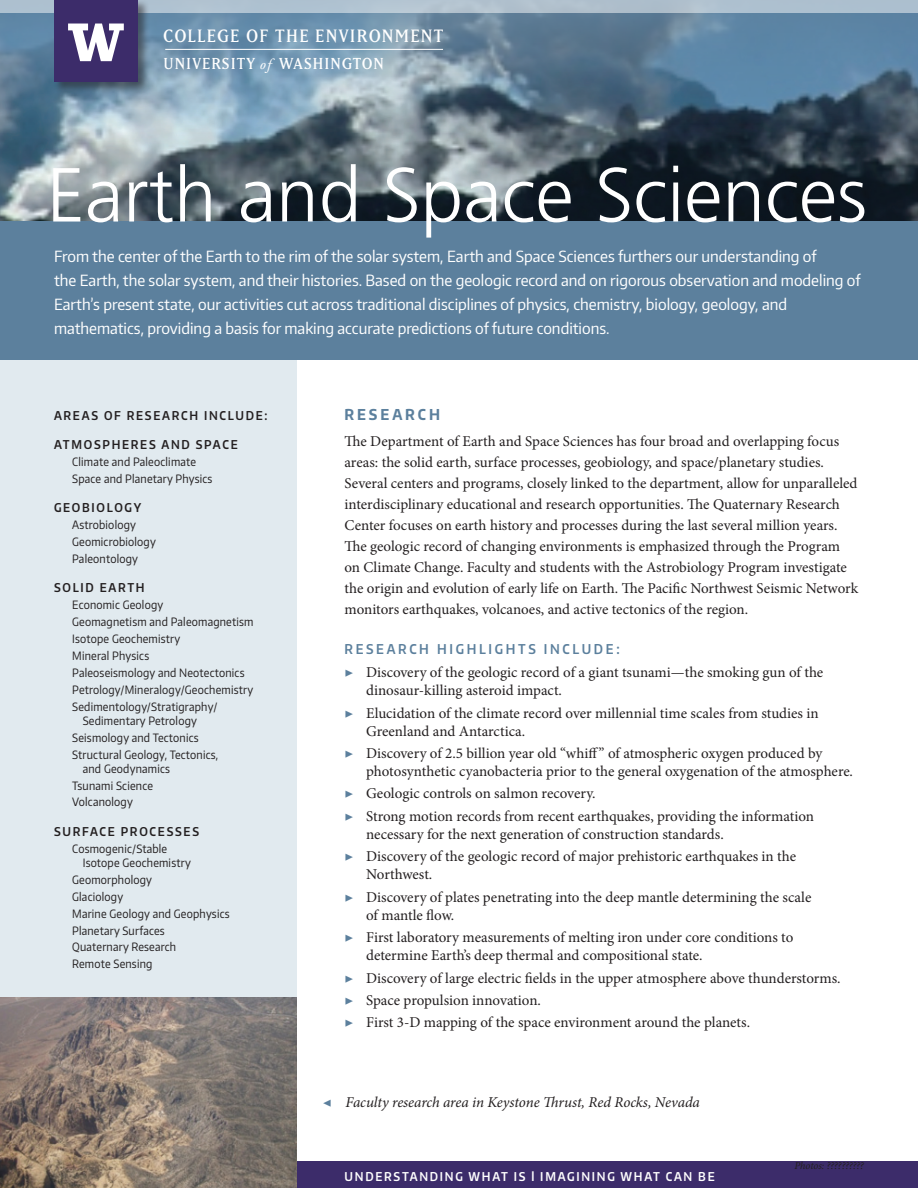
<style>
.page{position:relative;width:918px;height:1188px;background:#fff}
.page>*{position:absolute;margin:0;border:0;box-sizing:border-box;transform-origin:0 0}
.t1{font:300 76.5px "Frutiger";color:#fff}
.t2{font:17.55px "Matrix II Reg";letter-spacing:.075em;color:#fff}
.t3{font:15.6px "Matrix II Reg";letter-spacing:.07em;color:#fff}
.t4{font:15.3px/24px "Encode Sans Narrow";color:#fff}
.t5{font:15px/21px "Minion Pro";color:#231f20}
.t6{font:italic 15px "Minion Pro";letter-spacing:-.005em;color:#231f20}
.t7{font:700 15px "Encode Sans Normal";letter-spacing:.22em;color:#5c809d;scale:.9 1}
.t8{font:600 13.5px "Encode Sans Normal";letter-spacing:.22em;color:#5c809d;scale:.9 1}
.t9{font:600 12.15px "Encode Sans Normal";letter-spacing:.16em;color:#231f20;scale:.9 1}
.t10{font:600 12.15px "Encode Sans Normal";letter-spacing:.16em;color:#fff;scale:.9 1}
.t11{font:11.55px/17px "Encode Sans Normal";letter-spacing:.02em;color:#231f20;scale:.9 1}
.t12{font:italic 10.5px "Minion Pro";letter-spacing:-.005em;color:#231f20}
.s1{font-family:"Adobe Garamond Pro";font-style:italic;font-size:15px}
.s2{color:#5c809d}
.s3{font-style:normal;color:#5c809d}
</style>
<div class="page">
<div style="left:0;top:1162px;width:918px;height:26px;background:#3c2c6a"></div>
<img style="left:0;top:159px;width:918px;height:62px">
<svg style="left:0;top:13px;width:918px;height:146px;background:#647f94"></svg>
<div style="left:0;top:361px;width:297px;height:827px;background:#e1eaef"></div>
<div style="left:0;top:0;width:918px;height:13px;background:#afc1d0"></div>
<div style="left:53px;top:0;width:96px;height:94px;background:#231f20;opacity:.5"></div>
<div style="left:54px;top:0;width:84px;height:82px;background:#3c2c6a"></div>
<svg style="left:68px;top:24px;width:56px;height:37px"></svg>
<hr style="left:165px;top:49px;width:278px;height:1px;background:#fff">
<div style="left:0;top:221px;width:918px;height:139px;background:#5c809d"></div>
<img style="left:0;top:998px;width:297px;height:190px">
<p class="t2" style="left:163px;top:26px;width:282px">COLLEGE OF THE ENVIRONMENT</p>
<p class="t3" style="left:164px;top:54px;width:222px">UNIVERSITY <span class="s1">of</span> WASHINGTON</p>
<h1 class="t1" style="left:47px;top:152px;width:822px">Earth and Space Sciences</h1>
<p class="t4" style="left:54px;top:243px;width:808px">From the center of the Earth to the rim of the solar system, Earth and Space Sciences furthers our understanding of<br>the Earth, the solar system, and their histories. Based on the geologic record and on rigorous observation and modeling of Earth’s present state, our activities cut across traditional disciplines of physics, chemistry, biology, geology, and mathematics, providing a basis for making accurate predictions of future conditions.</p>
<p class="t9" style="left:54px;top:407px;width:239px">AREAS OF RESEARCH INCLUDE:</p>
<p class="t9" style="left:54px;top:436px;width:206px">ATMOSPHERES AND SPACE</p>
<p class="t11" style="left:72px;top:453px;width:157px">Climate and Paleoclimate<br>Space and Planetary Physics</p>
<p class="t9" style="left:54px;top:500px;width:98px">GEOBIOLOGY</p>
<p class="t11" style="left:72px;top:516px;width:94px">Astrobiology<br>Geomicrobiology<br>Paleontology</p>
<p class="t9" style="left:54px;top:580px;width:102px">SOLID EARTH</p>
<p class="t11" style="left:72px;top:596px;width:203px">Economic Geology<br>Geomagnetism and Paleomagnetism<br>Isotope Geochemistry<br>Mineral Physics<br>Paleoseismology and Neotectonics<br>Petrology/Mineralogy/Geochemistry<br>Sedimentology/Stratigraphy/</p>
<p class="t11" style="left:72px;top:712px;width:164px;text-indent:11px">Sedimentary Petrology<br>Seismology and Tectonics<br>Structural Geology, Tectonics,</p>
<p class="t11" style="left:72px;top:760px;width:110px;text-indent:11px">and Geodynamics<br>Tsunami Science<br>Volcanology</p>
<p class="t9" style="left:54px;top:823px;width:163px">SURFACE PROCESSES</p>
<p class="t11" style="left:83px;top:841px;width:122px;line-height:14.1px;text-indent:-11px">Cosmogenic/Stable<br>Isotope Geochemistry</p>
<p class="t11" style="left:72px;top:871px;width:176px">Geomorphology<br>Glaciology<br>Marine Geology and Geophysics<br>Planetary Surfaces<br>Quaternary Research<br>Remote Sensing</p>
<p class="t7" style="left:345px;top:404px;width:108px">RESEARCH</p>
<p class="t5" style="left:345px;top:431px;width:515px">The Department of Earth and Space Sciences has four broad and overlapping focus areas: the solid earth, surface processes, geobiology, and space/planetary studies.<br>Several centers and programs, closely linked to the department, allow for unparalleled interdisciplinary educational and research opportunities. The Quaternary Research Center focuses on earth history and processes during the last several million years.<br>The geologic record of changing environments is emphasized through the Program on Climate Change. Faculty and students with the Astrobiology Program investigate the origin and evolution of early life on Earth. The Pacific Northwest Seismic Network monitors earthquakes, volcanoes, and active tectonics of the region.</p>
<p class="t8" style="left:345px;top:640px;width:307px">RESEARCH HIGHLIGHTS INCLUDE:</p>
<p class="t5" style="left:366px;top:663px;width:459px;line-height:18px;text-indent:-22px"><span class="s2">▶</span> Discovery of the geologic record of a giant tsunami—the smoking gun of the dinosaur-killing asteroid impact.</p>
<p class="t5" style="left:366px;top:704px;width:454px;line-height:18px;text-indent:-22px"><span class="s2">▶</span> Elucidation of the climate record over millennial time scales from studies in<br>Greenland and Antarctica.</p>
<p class="t5" style="left:366px;top:744px;width:488px;line-height:18px;text-indent:-22px"><span class="s2">▶</span> Discovery of 2.5 billion year old “whiff” of atmospheric oxygen produced by photosynthetic cyanobacteria prior to the general oxygenation of the atmosphere.</p>
<p class="t5" style="left:345px;top:783px;width:471px;line-height:22.4px"><span class="s2">▶</span> Geologic controls on salmon recovery.<br><span class="s2">▶</span> Strong motion records from recent earthquakes, providing the information</p>
<p class="t5" style="left:345px;top:823px;width:453px;line-height:22.5px;text-indent:22px">necessary for the next generation of construction standards.<br><span class="s2">▶</span> Discovery of the geologic record of major prehistoric earthquakes in the</p>
<p class="t5" style="left:345px;top:863px;width:468px;line-height:22.4px;text-indent:22px">Northwest.<br><span class="s2">▶</span> Discovery of plates penetrating into the deep mantle determining the scale</p>
<p class="t5" style="left:345px;top:904px;width:450px;line-height:22.5px;text-indent:22px">of mantle flow.<br><span class="s2">▶</span> First laboratory measurements of melting iron under core conditions to</p>
<p class="t5" style="left:345px;top:944px;width:498px;line-height:22.5px;text-indent:22px">determine Earth’s deep thermal and compositional state.<br><span class="s2">▶</span> Discovery of large electric fields in the upper atmosphere above thunderstorms. <span class="s2">▶</span> Space propulsion innovation.<br><span class="s2">▶</span> First 3-D mapping of the space environment around the planets.</p>
<p class="t6" style="left:323px;top:1092px;width:379px"><span class="s3">◀</span> Faculty research area in Keystone Thrust, Red Rocks, Nevada</p>
<p class="t10" style="left:345px;top:1168px;width:413px">UNDERSTANDING WHAT IS l IMAGINING WHAT CAN BE</p>
<p class="t12" style="left:795px;top:1158px;width:71px">Photos: ??????????</p>
</div>
